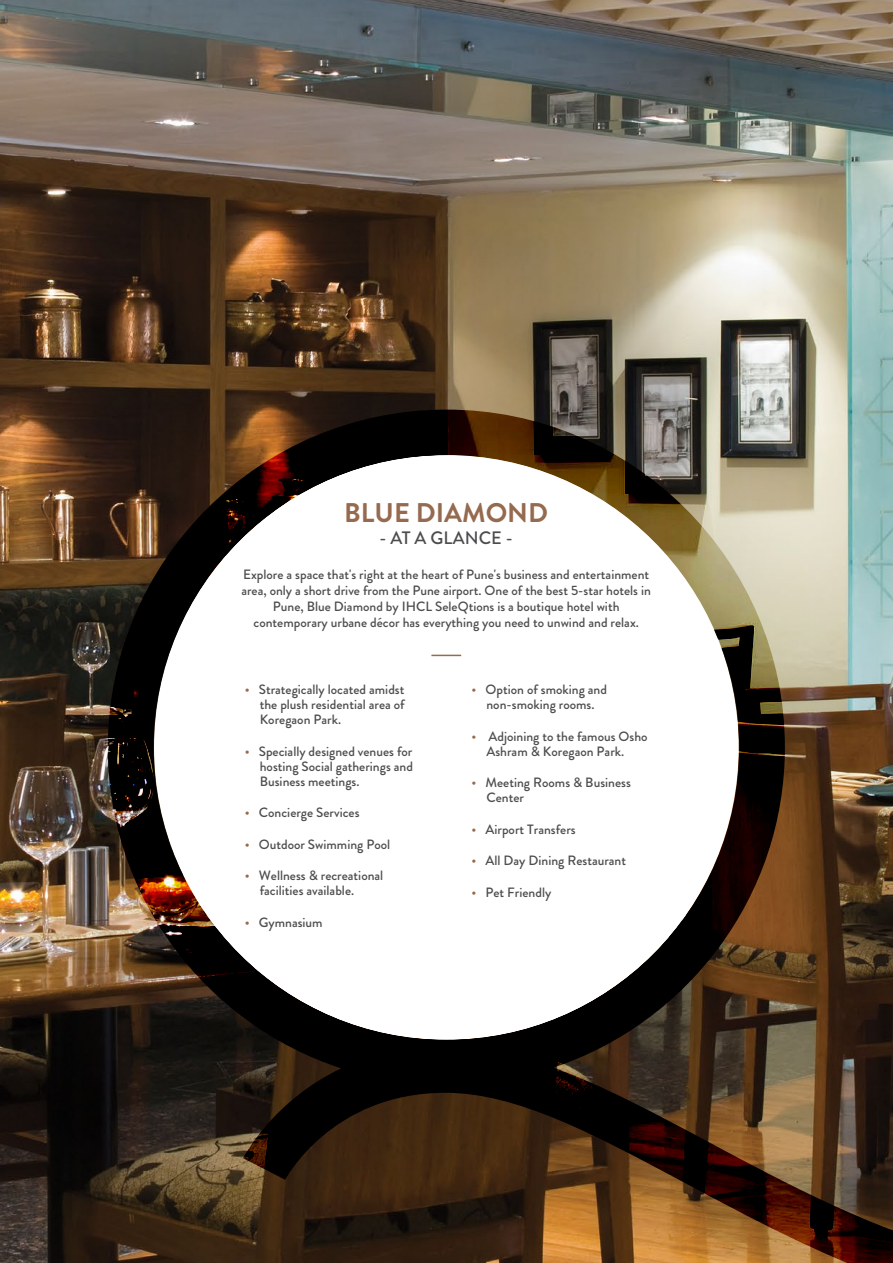
<style>
.page{position:relative;width:893px;height:1263px;background:#fff}
.page>*{position:absolute;margin:0;border:0;box-sizing:border-box;transform-origin:0 0}
.t1{font:700 27px "Brandon Grotesque";color:#956a4e}
.t2{font:500 18px "Brandon Grotesque";color:#4d4d4f}
.t3{font:500 13.5px/15px "Brandon Grotesque";color:#4d4d4f}
.s1{color:#966a4d}
</style>
<div class="page">
<img style="left:0;top:0;width:893px;height:1263px">
<img style="left:108px;top:410px;width:785px;height:853px">
<hr style="left:431px;top:655px;width:30px;height:1px;background:#966a4d">
<h1 class="t1" style="left:344px;top:494px;width:205px">BLUE DIAMOND</h1>
<h2 class="t2" style="left:379px;top:525px;width:135px">- AT A GLANCE -</h2>
<p class="t3" style="left:241px;top:566px;width:411px;line-height:16.2px;text-align:center">Explore a space that's right at the heart of Pune's business and entertainment area, only a short drive from the Pune airport. One of the best 5-star hotels in Pune, Blue Diamond by IHCL SeleQtions is a boutique hotel with contemporary urbane décor has everything you need to unwind and relax.</p>
<p class="t3" style="left:260px;top:682px;width:146px;text-align:justify;text-indent:-15px"><span class="s1">•</span> Strategically located amidst the plush residential area of Koregaon Park.</p>
<p class="t3" style="left:260px;top:744px;width:155px;text-align:justify;text-indent:-15px"><span class="s1">•</span> Specially designed venues for hosting Social gatherings and Business meetings.</p>
<p class="t3" style="left:245px;top:805px;width:116px"><span class="s1">•</span> Concierge Services</p>
<p class="t3" style="left:245px;top:837px;width:147px"><span class="s1">•</span> Outdoor Swimming Pool</p>
<p class="t3" style="left:260px;top:868px;width:125px;text-indent:-15px"><span class="s1">•</span> Wellness &amp; recreational facilities available.</p>
<p class="t3" style="left:245px;top:915px;width:79px"><span class="s1">•</span> Gymnasium</p>
<p class="t3" style="left:472px;top:682px;width:137px;text-align:center"><span class="s1">•</span> Option of smoking and non-smoking rooms.</p>
<p class="t3" style="left:486px;top:729px;width:163px;text-indent:-15px"><span class="s1">•</span> Adjoining to the famous Osho<br>Ashram &amp; Koregaon Park.</p>
<p class="t3" style="left:486px;top:775px;width:146px;text-indent:-15px"><span class="s1">•</span> Meeting Rooms &amp; Business<br>Center</p>
<p class="t3" style="left:472px;top:822px;width:106px"><span class="s1">•</span> Airport Transfers</p>
<p class="t3" style="left:472px;top:853px;width:156px"><span class="s1">•</span> All Day Dining Restaurant</p>
<p class="t3" style="left:472px;top:885px;width:81px"><span class="s1">•</span> Pet Friendly</p>
</div>
